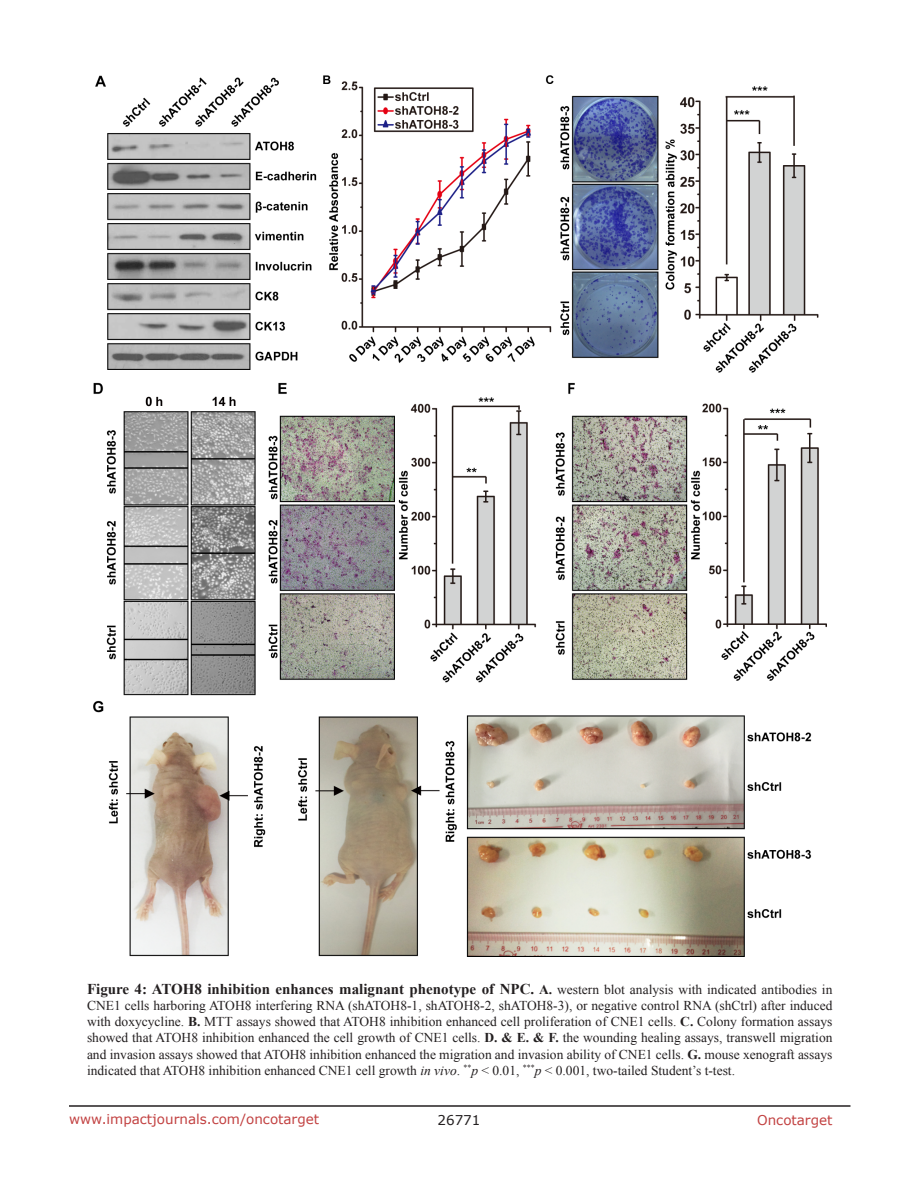
<style>
.page{position:relative;width:918px;height:1188px;background:#fff}
.page>*{position:absolute;margin:0;border:0;box-sizing:border-box;transform-origin:0 0}
.figuretext{font:700 15px "Times New Roman";color:#231f20}
.figuretext-2{font:13.5px/16.2px "Times New Roman";color:#231f20;text-align:justify}
.t1{font:13.5px "Verdana";color:#c24141}
.t2{font:13.5px "Verdana";color:#231f20}
.s1{font-size:13.5px}
.s2{font-weight:400;font-size:13.5px}
.s3{font-weight:700}
.s4{font-style:italic}
</style>
<div class="page">
<hr style="left:69px;top:1105px;width:781px;height:2px;background:#231f20">
<img style="left:93px;top:75px;width:733px;height:881px">
<p class="figuretext" style="left:87px;top:978px;width:747px">Figure 4: ATOH8 inhibition enhances malignant phenotype of NPC. <span class="s1">A.</span> <span class="s2">western blot analysis with indicated antibodies in</span></p>
<p class="figuretext-2" style="left:87px;top:997px;width:747px">CNE1 cells harboring ATOH8 interfering RNA (shATOH8-1, shATOH8-2, shATOH8-3), or negative control RNA (shCtrl) after induced with doxycycline. <span class="s3">B.</span> MTT assays showed that ATOH8 inhibition enhanced cell proliferation of CNE1 cells. <span class="s3">C.</span> Colony formation assays showed that ATOH8 inhibition enhanced the cell growth of CNE1 cells. <span class="s3">D. &amp; E. &amp; F.</span> the wounding healing assays, transwell migration and invasion assays showed that ATOH8 inhibition enhanced the migration and invasion ability of CNE1 cells. <span class="s3">G.</span> mouse xenograft assays indicated that ATOH8 inhibition enhanced CNE1 cell growth <span class="s4">in vivo</span>. <sup>**</sup><span class="s4">p</span> &lt; 0.01, <sup>***</sup><span class="s4">p</span> &lt; 0.001, two-tailed Student’s t-test.</p>
<p class="t1" style="left:69px;top:1110px;width:252px">www.impactjournals.com/oncotarget</p>
<p class="t2" style="left:438px;top:1111px;width:44px">26771</p>
<p class="t1" style="left:757px;top:1111px;width:77px">Oncotarget</p>
</div>
